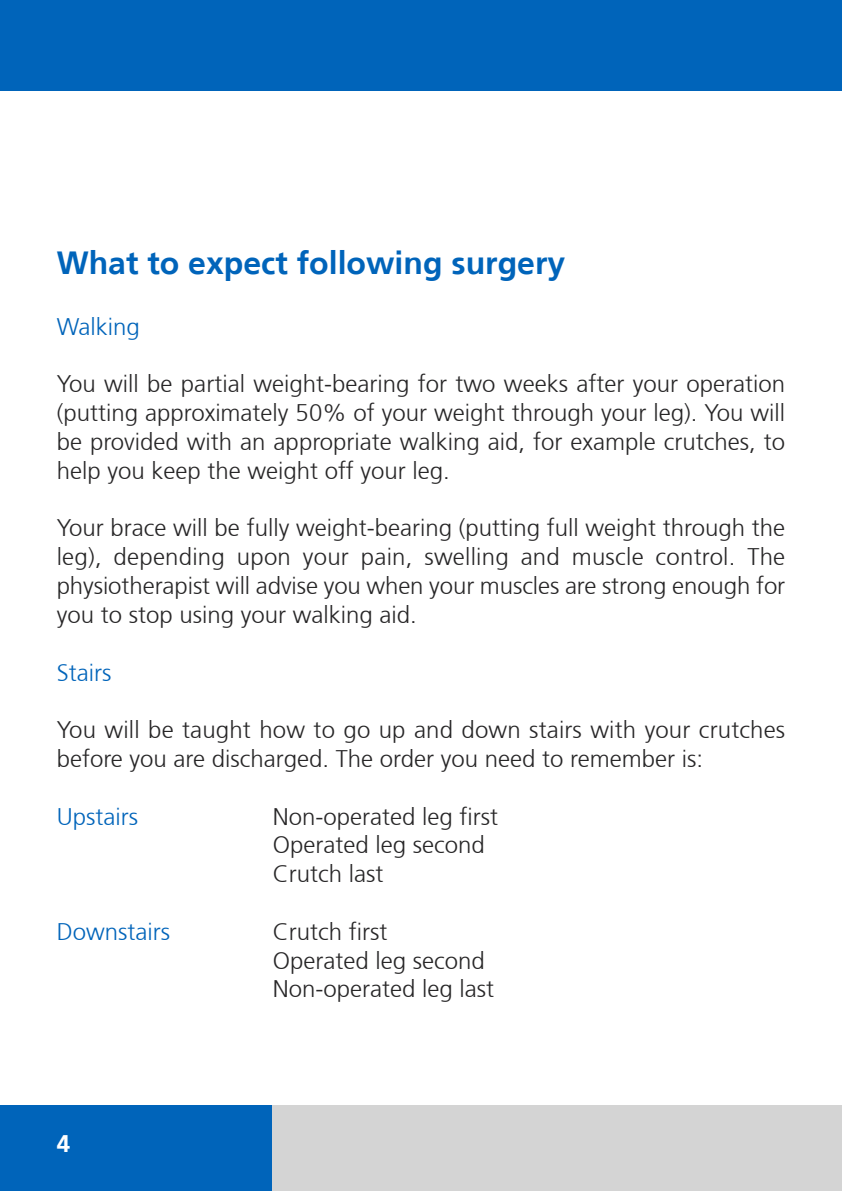
<style>
.page{position:relative;width:842px;height:1191px;background:#fff}
.page>*{position:absolute;margin:0;border:0;box-sizing:border-box;transform-origin:0 0}
.t1{font:700 32px "Frutiger 65";color:#0064ba}
.t2{font:300 24px/28.8px "Frutiger 45";color:#272627}
.t3{font:300 24px "Frutiger 45";color:#0064ba}
.t4{font:700 24px "Frutiger 65";color:#fff}
</style>
<div class="page">
<div style="left:0;top:0;width:842px;height:91px;background:#0064ba"></div>
<div style="left:0;top:1106px;width:283px;height:85px;background:#0064ba"></div>
<div style="left:272px;top:1106px;width:570px;height:85px;background:#d4d4d4"></div>
<h1 class="t1" style="left:57px;top:244px;width:510px">What to expect following surgery</h1>
<p class="t3" style="left:57px;top:313px;width:85px">Walking</p>
<p class="t2" style="left:57px;top:370px;width:730px;text-align:justify">You will be partial weight-bearing for two weeks after your operation (putting approximately 50% of your weight through your leg). You will be provided with an appropriate walking aid, for example crutches, to help you keep the weight off your leg.</p>
<p class="t2" style="left:57px;top:514px;width:730px;text-align:justify">Your brace will be fully weight-bearing (putting full weight through the leg), depending upon your pain, swelling and muscle control. The physiotherapist will advise you when your muscles are strong enough for you to stop using your walking aid.</p>
<p class="t3" style="left:57px;top:658px;width:56px">Stairs</p>
<p class="t2" style="left:57px;top:716px;width:730px">You will be taught how to go up and down stairs with your crutches before you are discharged. The order you need to remember is:</p>
<p class="t3" style="left:57px;top:802px;width:83px">Upstairs</p>
<p class="t2" style="left:273px;top:802px;width:227px">Non-operated leg first<br>Operated leg second<br>Crutch last</p>
<p class="t3" style="left:57px;top:918px;width:115px">Downstairs</p>
<p class="t2" style="left:273px;top:917px;width:223px">Crutch first<br>Operated leg second<br>Non-operated leg last</p>
<p class="t4" style="left:57px;top:1129px;width:15px">4</p>
</div>
